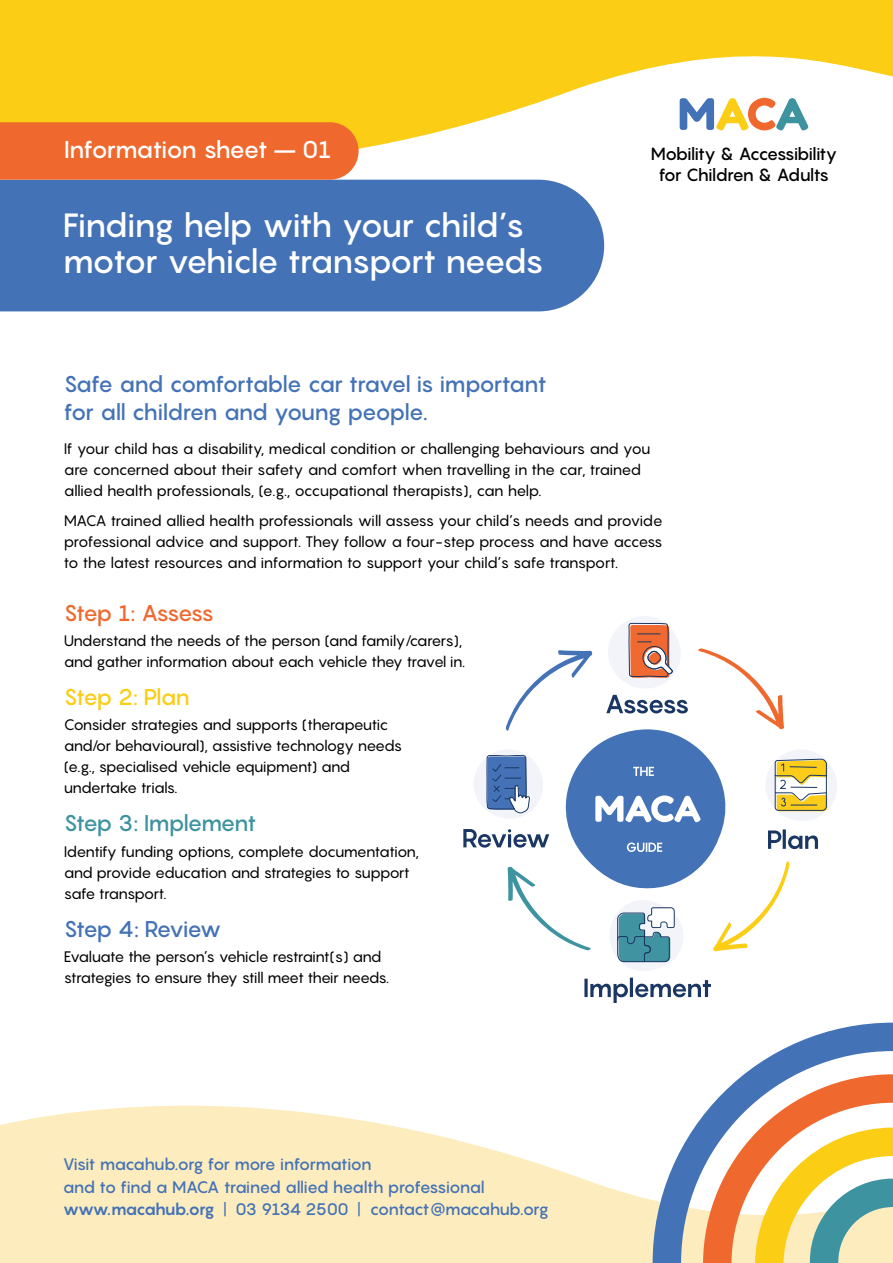
<style>
.page{position:relative;width:893px;height:1263px;background:#fff}
.page>*{position:absolute;margin:0;border:0;box-sizing:border-box;transform-origin:0 0}
.t1{font:500 33.15px/35.8px "Pangram";letter-spacing:-.05em;color:#fff}
.t2{font:500 24px "Pangram";letter-spacing:-.06em;color:#fff}
.t3{font:500 22.5px/28.5px "Pangram";letter-spacing:-.06em;color:#4472b6}
.t4{font:500 22.5px "Pangram";letter-spacing:-.07em;color:#3e93a0}
.t5{font:500 22.5px "Pangram";letter-spacing:-.095em;color:#ef692f}
.t6{font:500 22.5px "Pangram";letter-spacing:-.08em;color:#4472b6}
.t7{font:500 22.5px "Pangram";letter-spacing:-.07em;color:#fbcd15}
.t8{font:500 17.4px/20.9px "Pangram";letter-spacing:-.055em;color:#000;text-align:center}
.t9{font:500 16.5px/22.5px "Pangram";letter-spacing:-.06em;color:#4472b6}
.t10{font:15px/21px "Pangram";letter-spacing:-.05em;color:#000}
.s1{font-weight:700}
</style>
<div class="page">
<div style="left:0;top:198px;width:604px;height:113px;background:#4472b6"></div>
<svg style="left:0;top:0;width:893px;height:198px;fill:#fbcd15"></svg>
<svg style="left:0;top:1105px;width:653px;height:158px;fill:#fdedbe"></svg>
<svg style="left:653px;top:1022px;width:240px;height:241px"></svg>
<div style="left:0;top:122px;width:359px;height:58px;background:#ef692f"></div>
<svg style="left:680px;top:98px;width:128px;height:32px"></svg>
<svg style="left:584px;top:978px;width:127px;height:25px"></svg>
<svg style="left:463px;top:616px;width:374px;height:355px"></svg>
<h2 class="t2" style="left:64px;top:134px;width:269px">Information sheet – 01</h2>
<p class="t8" style="left:651px;top:143px;width:188px">Mobility &amp; Accessibility for Children &amp; Adults</p>
<h1 class="t1" style="left:63px;top:207px;width:483px">Finding help with your child’s motor vehicle transport needs</h1>
<h3 class="t3" style="left:64px;top:369px;width:484px">Safe and comfortable car travel is important for all children and young people.</h3>
<p class="t10" style="left:64px;top:438px;width:588px">If your child has a disability, medical condition or challenging behaviours and you are concerned about their safety and comfort when travelling in the car, trained allied health professionals, (e.g., occupational therapists), can help.</p>
<p class="t10" style="left:64px;top:509px;width:600px;text-align:justify">MACA trained allied health professionals will assess your child’s needs and provide professional advice and support. They follow a four-step process and have access to the latest resources and information to support your child’s safe transport.</p>
<h3 class="t5" style="left:64px;top:598px;width:152px">Step 1: Assess</h3>
<p class="t10" style="left:64px;top:630px;width:403px">Understand the needs of the person (and family/carers), and gather information about each vehicle they travel in.</p>
<h3 class="t7" style="left:64px;top:682px;width:127px">Step 2: Plan</h3>
<p class="t10" style="left:64px;top:714px;width:340px">Consider strategies and supports (therapeutic and/or behavioural), assistive technology needs (e.g., specialised vehicle equipment) and undertake trials.</p>
<h3 class="t4" style="left:64px;top:809px;width:194px">Step 3: Implement</h3>
<p class="t10" style="left:64px;top:840px;width:357px">Identify funding options, complete documentation, and provide education and strategies to support safe transport.</p>
<h3 class="t6" style="left:64px;top:914px;width:159px">Step 4: Review</h3>
<p class="t10" style="left:64px;top:946px;width:327px">Evaluate the person’s vehicle restraint(s) and strategies to ensure they still meet their needs.</p>
<p class="t9" style="left:63px;top:1153px;width:487px">Visit macahub.org for more information<br>and to find a MACA trained allied health professional <span class="s1">www.macahub.org</span> | 03 9134 2500 | contact@macahub.org</p>
</div>
